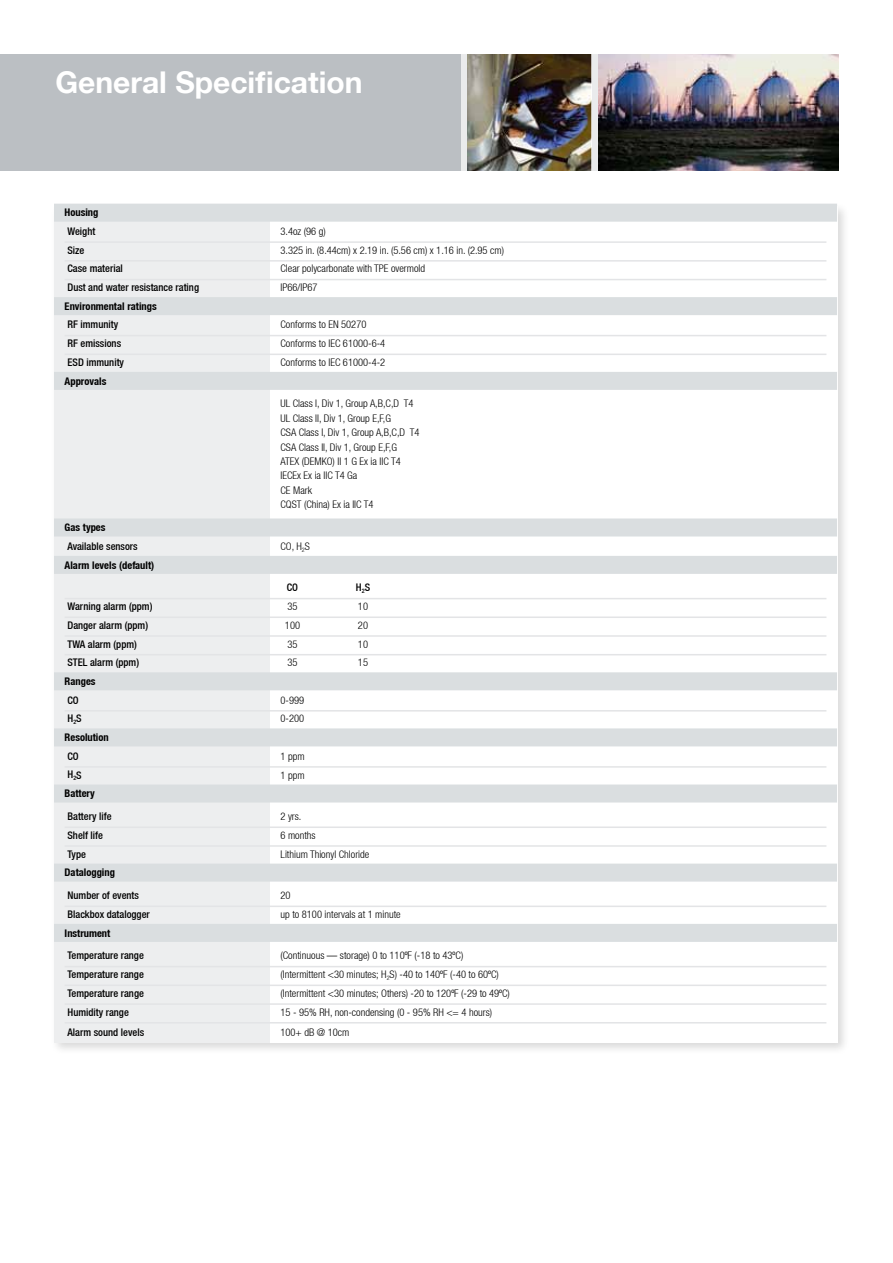
<style>
.page{position:relative;width:893px;height:1263px;background:#fff}
.page>*{position:absolute;margin:0;border:0;box-sizing:border-box;transform-origin:0 0}
.t1{font:700 30px "Helvetica Neue LT";color:#fff}
.t2{font:300 condensed 10.5px/14.4px "Helvetica Neue LT";color:#000}
.t3{font:500 condensed 10.5px "Helvetica Neue LT";color:#000}
.t4{font:700 condensed 10.5px "Helvetica Neue LT";color:#000}
</style>
<div class="page">
<div style="left:0;top:54px;width:839px;height:116px;background:#bbbfc3"></div>
<div style="left:461px;top:53px;width:7px;height:118px;background:#eaebec"></div>
<img style="left:468px;top:54px;width:124px;height:116px">
<div style="left:592px;top:51px;width:6px;height:120px;background:#eaebec"></div>
<img style="left:598px;top:54px;width:241px;height:116px">
<div style="left:50px;top:202px;width:800px;height:853px;background:#000;opacity:.15"></div>
<div style="left:54px;top:206px;width:784px;height:837px;background:#fff"></div>
<div style="left:54px;top:209px;width:215px;height:834px;background:#edeeef"></div>
<div style="left:54px;top:204px;width:783px;height:18px;background:#dadee0"></div>
<hr style="left:65px;top:241px;width:761px;height:2px;background:#e3e4e6">
<hr style="left:65px;top:260px;width:761px;height:2px;background:#e3e4e6">
<hr style="left:65px;top:279px;width:761px;height:1px;background:#e3e4e6">
<div style="left:54px;top:297px;width:783px;height:18px;background:#dadee0"></div>
<hr style="left:65px;top:335px;width:761px;height:1px;background:#e3e4e6">
<hr style="left:65px;top:354px;width:761px;height:1px;background:#e3e4e6">
<div style="left:54px;top:372px;width:783px;height:18px;background:#dadee0"></div>
<div style="left:54px;top:518px;width:783px;height:18px;background:#dadee0"></div>
<div style="left:54px;top:556px;width:783px;height:18px;background:#dadee0"></div>
<hr style="left:65px;top:598px;width:761px;height:1px;background:#e3e4e6">
<hr style="left:65px;top:616px;width:761px;height:2px;background:#e3e4e6">
<hr style="left:65px;top:635px;width:761px;height:2px;background:#e3e4e6">
<hr style="left:65px;top:654px;width:761px;height:1px;background:#e3e4e6">
<div style="left:54px;top:672px;width:783px;height:18px;background:#dadee0"></div>
<hr style="left:65px;top:710px;width:761px;height:1px;background:#e3e4e6">
<div style="left:54px;top:728px;width:783px;height:18px;background:#dadee0"></div>
<hr style="left:65px;top:766px;width:761px;height:2px;background:#e3e4e6">
<div style="left:54px;top:784px;width:783px;height:18px;background:#dadee0"></div>
<hr style="left:65px;top:826px;width:761px;height:2px;background:#e3e4e6">
<hr style="left:65px;top:845px;width:761px;height:2px;background:#e3e4e6">
<div style="left:54px;top:863px;width:783px;height:18px;background:#dadee0"></div>
<hr style="left:65px;top:905px;width:761px;height:2px;background:#e3e4e6">
<div style="left:54px;top:924px;width:783px;height:18px;background:#dadee0"></div>
<hr style="left:65px;top:966px;width:761px;height:1px;background:#e3e4e6">
<hr style="left:65px;top:984px;width:761px;height:2px;background:#e3e4e6">
<hr style="left:65px;top:1003px;width:761px;height:2px;background:#e3e4e6">
<hr style="left:65px;top:1022px;width:761px;height:1px;background:#e3e4e6">
<h1 class="t1" style="left:55px;top:64px;width:309px">General Specification</h1>
<p class="t4" style="left:65px;top:206px;width:35px">Housing</p>
<p class="t3" style="left:67px;top:225px;width:29px">Weight</p>
<p class="t2" style="left:280px;top:224px;width:47px">3.4oz (96 g)</p>
<p class="t3" style="left:67px;top:244px;width:18px">Size</p>
<p class="t2" style="left:280px;top:243px;width:225px">3.325 in. (8.44cm) x 2.19 in. (5.56 cm) x 1.16 in. (2.95 cm)</p>
<p class="t3" style="left:68px;top:262px;width:57px">Case material</p>
<p class="t2" style="left:281px;top:261px;width:146px">Clear polycarbonate with TPE overmold</p>
<p class="t3" style="left:68px;top:281px;width:133px">Dust and water resistance rating</p>
<p class="t2" style="left:281px;top:280px;width:39px">IP66/IP67</p>
<p class="t4" style="left:65px;top:300px;width:94px">Environmental ratings</p>
<p class="t3" style="left:68px;top:318px;width:52px">RF immunity</p>
<p class="t2" style="left:281px;top:317px;width:87px">Conforms to EN 50270</p>
<p class="t3" style="left:68px;top:337px;width:55px">RF emissions</p>
<p class="t2" style="left:281px;top:336px;width:106px">Conforms to IEC 61000-6-4</p>
<p class="t3" style="left:68px;top:356px;width:58px">ESD immunity</p>
<p class="t2" style="left:281px;top:355px;width:106px">Conforms to IEC 61000-4-2</p>
<p class="t4" style="left:65px;top:374px;width:43px">Approvals</p>
<p class="t2" style="left:280px;top:396px;width:141px">UL Class I, Div 1, Group A,B,C,D T4<br>UL Class II, Div 1, Group E,F,G<br>CSA Class I, Div 1, Group A,B,C,D T4<br>CSA Class II, Div 1, Group E,F,G<br>ATEX (DEMKO) II 1 G Ex ia IIC T4<br>IECEx Ex ia IIC T4 Ga<br>CE Mark<br>CQST (China) Ex ia IIC T4</p>
<p class="t4" style="left:65px;top:521px;width:42px">Gas types</p>
<p class="t3" style="left:67px;top:540px;width:72px">Available sensors</p>
<p class="t2" style="left:280px;top:539px;width:31px">CO, H<sub>2</sub>S</p>
<p class="t4" style="left:65px;top:558px;width:91px">Alarm levels (default)</p>
<p class="t3" style="left:287px;top:581px;width:13px">CO</p>
<p class="t3" style="left:356px;top:581px;width:16px">H<sub>2</sub>S</p>
<p class="t3" style="left:68px;top:600px;width:86px">Warning alarm (ppm)</p>
<p class="t2" style="left:287px;top:599px;width:12px">35</p>
<p class="t2" style="left:358px;top:599px;width:12px">10</p>
<p class="t3" style="left:68px;top:619px;width:82px">Danger alarm (ppm)</p>
<p class="t2" style="left:285px;top:618px;width:17px">100</p>
<p class="t2" style="left:358px;top:618px;width:12px">20</p>
<p class="t3" style="left:68px;top:638px;width:71px">TWA alarm (ppm)</p>
<p class="t2" style="left:287px;top:636px;width:12px">35</p>
<p class="t2" style="left:358px;top:636px;width:12px">10</p>
<p class="t3" style="left:68px;top:656px;width:73px">STEL alarm (ppm)</p>
<p class="t2" style="left:287px;top:655px;width:12px">35</p>
<p class="t2" style="left:358px;top:655px;width:12px">15</p>
<p class="t4" style="left:65px;top:675px;width:32px">Ranges</p>
<p class="t3" style="left:68px;top:694px;width:13px">CO</p>
<p class="t2" style="left:281px;top:693px;width:25px">0-999</p>
<p class="t3" style="left:68px;top:712px;width:16px">H<sub>2</sub>S</p>
<p class="t2" style="left:281px;top:711px;width:25px">0-200</p>
<p class="t4" style="left:65px;top:731px;width:46px">Resolution</p>
<p class="t3" style="left:67px;top:750px;width:13px">CO</p>
<p class="t2" style="left:281px;top:749px;width:26px">1 ppm</p>
<p class="t3" style="left:67px;top:768px;width:16px">H<sub>2</sub>S</p>
<p class="t2" style="left:281px;top:767px;width:26px">1 ppm</p>
<p class="t4" style="left:65px;top:787px;width:32px">Battery</p>
<p class="t3" style="left:67px;top:810px;width:46px">Battery life</p>
<p class="t2" style="left:281px;top:809px;width:22px">2 yrs.</p>
<p class="t3" style="left:67px;top:829px;width:37px">Shelf life</p>
<p class="t2" style="left:281px;top:828px;width:37px">6 months</p>
<p class="t3" style="left:67px;top:847px;width:20px">Type</p>
<p class="t2" style="left:281px;top:846px;width:90px">Lithium Thionyl Chloride</p>
<p class="t4" style="left:65px;top:866px;width:52px">Datalogging</p>
<p class="t3" style="left:67px;top:889px;width:73px">Number of events</p>
<p class="t2" style="left:281px;top:888px;width:12px">20</p>
<p class="t3" style="left:67px;top:908px;width:84px">Blackbox datalogger</p>
<p class="t2" style="left:281px;top:907px;width:122px">up to 8100 intervals at 1 minute</p>
<p class="t4" style="left:65px;top:926px;width:47px">Instrument</p>
<p class="t3" style="left:67px;top:949px;width:78px">Temperature range</p>
<p class="t2" style="left:281px;top:948px;width:184px">(Continuous — storage) 0 to 110ºF (-18 to 43ºC)</p>
<p class="t3" style="left:67px;top:968px;width:78px">Temperature range</p>
<p class="t2" style="left:281px;top:967px;width:220px">(Intermittent &lt;30 minutes; H<sub>2</sub>S) -40 to 140ºF (-40 to 60ºC)</p>
<p class="t3" style="left:68px;top:987px;width:78px">Temperature range</p>
<p class="t2" style="left:281px;top:986px;width:231px">(Intermittent &lt;30 minutes; Others) -20 to 120ºF (-29 to 49ºC)</p>
<p class="t3" style="left:68px;top:1006px;width:63px">Humidity range</p>
<p class="t2" style="left:281px;top:1005px;width:213px">15 - 95% RH, non-condensing (0 - 95% RH &lt;= 4 hours)</p>
<p class="t3" style="left:68px;top:1026px;width:78px">Alarm sound levels</p>
<p class="t2" style="left:281px;top:1025px;width:70px">100+ dB @ 10cm</p>
</div>
